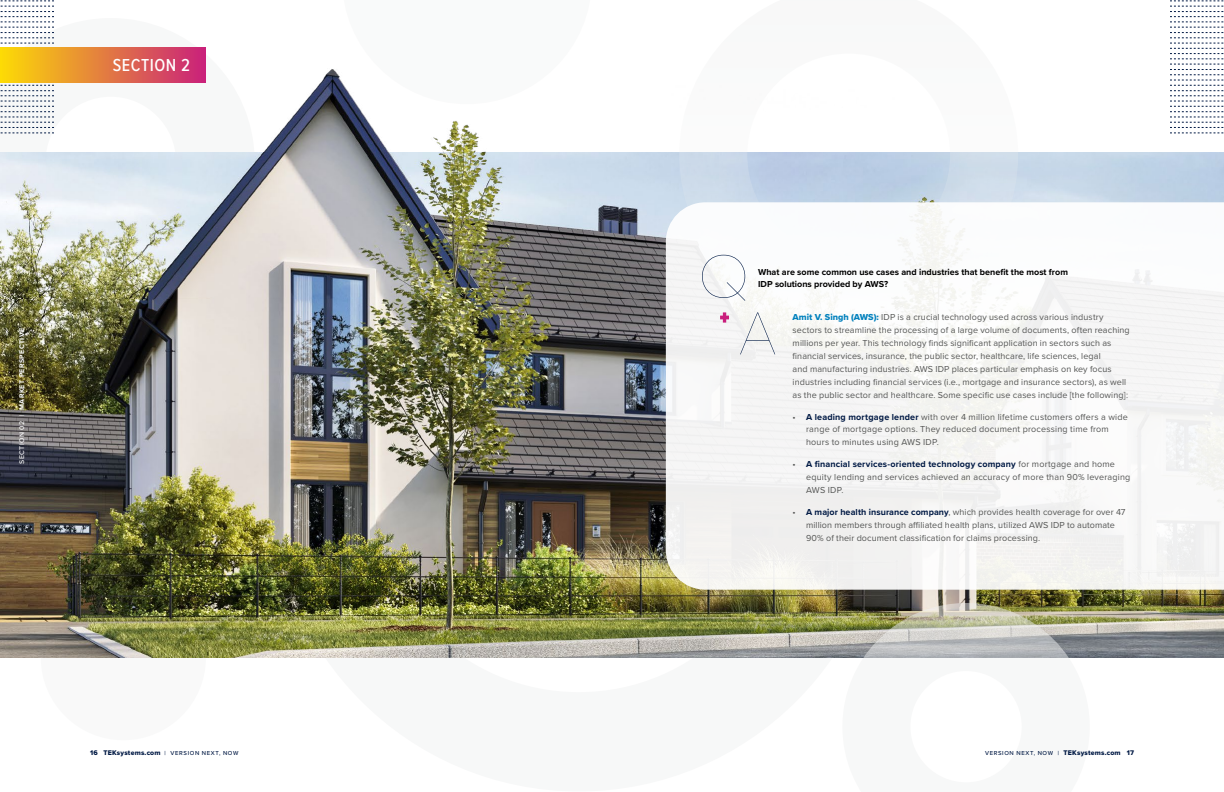
<style>
.page{position:relative;width:1224px;height:792px;background:#fff}
.page>*{position:absolute;margin:0;border:0;box-sizing:border-box;transform-origin:0 0}
.t1{font:500 18px "Proxima Nova Cond";letter-spacing:.03em;color:#fff}
.t2{font:9px/13px "Proxima Nova";letter-spacing:.01em;color:#545554}
.t3{font:700 9px/12px "Proxima Nova";color:#000}
.t4{font:7px "Proxima Nova Extrabld";letter-spacing:.03em;color:#001944}
.t5{font:700 7px "Proxima Nova";letter-spacing:.06em;color:#fff}
.t6{font:500 6px "Proxima Nova";letter-spacing:.105em;color:#001944}
.s1{font-weight:500}
.s2{font-family:"Proxima Nova";font-weight:500;font-size:6px}
.s3{font-family:"Proxima Nova Extrabld";color:#0281bd}
.s4{font-weight:700;color:#001944}
.s5{font-family:"Proxima Nova Extrabld";font-weight:400;font-size:7px}
</style>
<div class="page">
<div style="left:271px;top:176px;width:616px;height:616px;border:99px solid #f0f1f1;border-radius:50%"></div>
<div style="left:41px;top:575px;width:165px;height:165px;background:#f9f9f9;border-radius:50%"></div>
<img style="left:0;top:298px;width:1224px;height:360px">
<img style="left:0;top:69px;width:1224px;height:229px">
<svg style="left:0;top:1px;width:54px;height:133px"></svg>
<svg style="left:1170px;top:1px;width:54px;height:133px"></svg>
<div style="left:0;top:47px;width:206px;height:35px;background:linear-gradient(to right,#fddb05,#ca217a)"></div>
<svg style="left:679px;top:69px;width:339px;height:133px"></svg>
<div style="left:666px;top:202px;width:558px;height:388px;background:#f6f6f6"></div>
<svg style="left:740px;top:312px;width:35px;height:42px"></svg>
<svg style="left:720px;top:312px;width:9px;height:11px"></svg>
<svg style="left:702px;top:255px;width:43px;height:46px"></svg>
<img style="left:842px;top:603px;width:248px;height:55px">
<h1 class="t1" style="left:113px;top:52px;width:79px">SECTION 2</h1>
<p class="t5" style="left:17px;top:464px;width:138px;rotate:-90deg"><span class="s1">SECTION 02 |</span> MARKET PERSPECTIVE</p>
<p class="t4" style="left:90px;top:747px;width:150px">16 TEKsystems.com <span class="s2">| VERSION NEXT, NOW</span></p>
<p class="t3" style="left:758px;top:265px;width:311px">What are some common use cases and industries that benefit the most from<br>IDP solutions provided by AWS?</p>
<p class="t2" style="left:793px;top:310px;width:339px"><span class="s3">Amit V. Singh (AWS):</span> IDP is a crucial technology used across various industry sectors to streamline the processing of a large volume of documents, often reaching millions per year. This technology finds significant application in sectors such as financial services, insurance, the public sector, healthcare, life sciences, legal<br>and manufacturing industries. AWS IDP places particular emphasis on key focus industries including financial services (i.e., mortgage and insurance sectors), as well as the public sector and healthcare. Some specific use cases include [the following]:</p>
<p class="t2" style="left:806px;top:410px;width:323px;text-indent:-13px">• <span class="s4">A leading mortgage lender</span> with over 4 million lifetime customers offers a wide range of mortgage options. They reduced document processing time from hours to minutes using AWS IDP.</p>
<p class="t2" style="left:806px;top:458px;width:326px;text-indent:-14px">• <span class="s4">A financial services-oriented technology company</span> for mortgage and home equity lending and services achieved an accuracy of more than 90% leveraging<br>AWS IDP.</p>
<p class="t2" style="left:806px;top:506px;width:321px;text-indent:-14px">• <span class="s4">A major health insurance company</span>, which provides health coverage for over 47 million members through affiliated health plans, utilized AWS IDP to automate<br>90% of their document classification for claims processing.</p>
<p class="t6" style="left:985px;top:749px;width:150px">VERSION NEXT, NOW | <span class="s5">TEKsystems.com 17</span></p>
</div>
